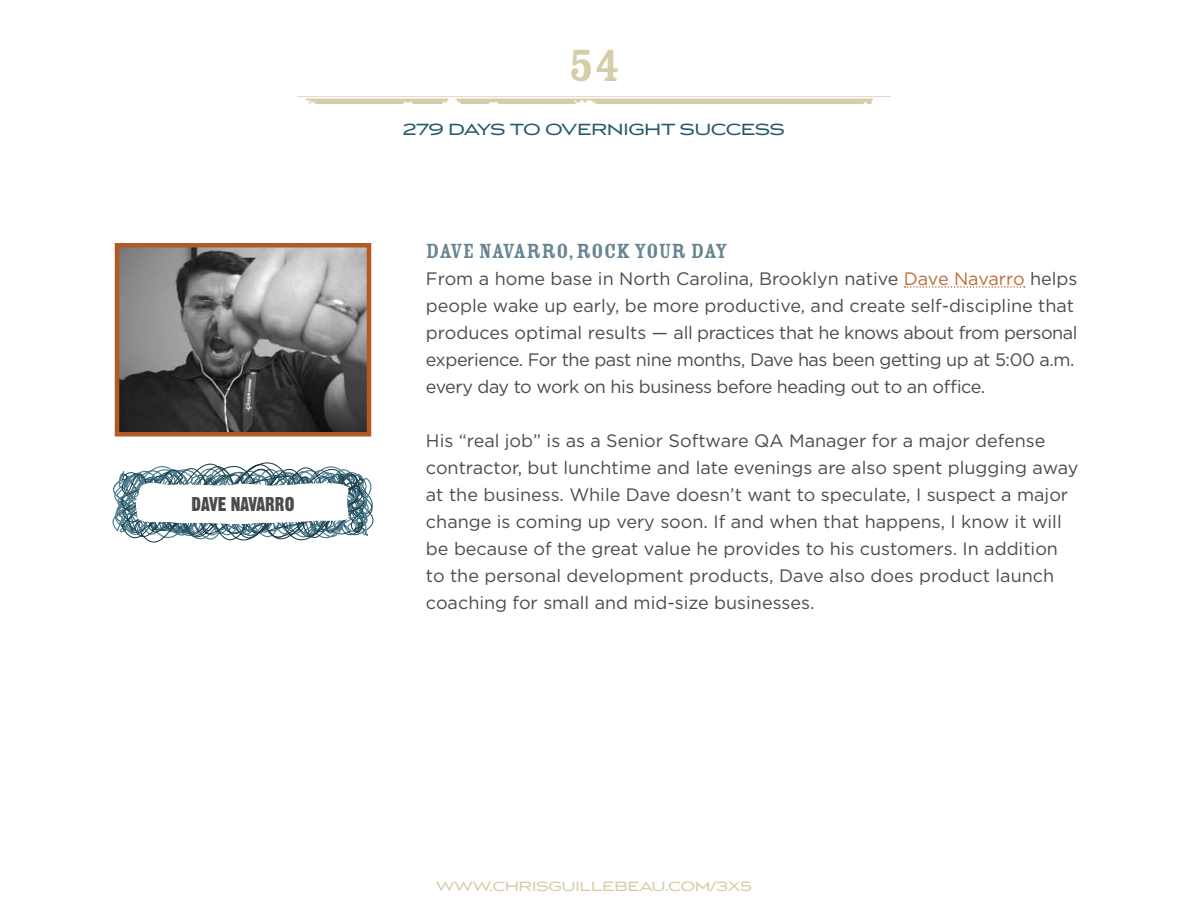
<style>
.page{position:relative;width:1188px;height:918px;background:#fff}
.page>*{position:absolute;margin:0;border:0;box-sizing:border-box;transform-origin:0 0}
.t1{font:49.5px "Rosewood Std Fill";color:#d5cda9}
.t2{font:22.5px "Rosewood Std Fill";letter-spacing:-.02em;color:#678592}
.t3{font:19.5px "Gothic Thirteen";color:#4b4c4d}
.t4{font:18px/27px "Gotham";color:#4b4c4d}
.t5{font:18px/27px "Gotham";letter-spacing:-.025em;color:#4b4c4d}
.t6{font:18px "Luxury Gold";letter-spacing:-.005em;color:#26596d}
.t7{font:15px "Luxury Gold";color:#d5cda9}
.s1{color:#bd6d3b}
</style>
<div class="page">
<img style="left:297px;top:96px;width:594px;height:7px">
<svg style="left:905px;top:286px;width:120px;height:2px"></svg>
<img style="left:120px;top:248px;width:246px;height:176px">
<div style="left:115px;top:243px;width:256px;height:193px;border:4px solid #b45826"></div>
<svg style="left:112px;top:424px;width:262px;height:119px"></svg>
<p class="t3" style="left:192px;top:491px;width:104px">DAVE NAVARRO</p>
<h1 class="t1" style="left:568px;top:39px;width:54px">54</h1>
<p class="t6" style="left:403px;top:120px;width:383px">279 DAYS TO OVERNIGHT SUCCESS</p>
<p class="t2" style="left:426px;top:238px;width:303px">DAVE NAVARRO, ROCK YOUR DAY</p>
<p class="t5" style="left:426px;top:264px;width:653px">From a home base in North Carolina, Brooklyn native <span class="s1">Dave Navarro</span> helps people wake up early, be more productive, and create self-discipline that produces optimal results — all practices that he knows about from personal experience. For the past nine months, Dave has been getting up at 5:00 a.m. every day to work on his business before heading out to an office.</p>
<p class="t4" style="left:426px;top:426px;width:654px">H is “real job” is as a Senior Software QA Manager for a major defense contractor, but lunchtime and late evenings are also spent plugging away at the business. While Dave doesn’t want to speculate, I suspect a major change is coming up very soon. If and when that happens, I know it will be because of the great value he provides to his customers. I n addition to the personal development products, Dave also does product launch coaching for small and mid-size businesses.</p>
<p class="t7" style="left:436px;top:878px;width:317px">WWW.CHRISGUILLEBEAU.COM/3X5</p>
</div>
